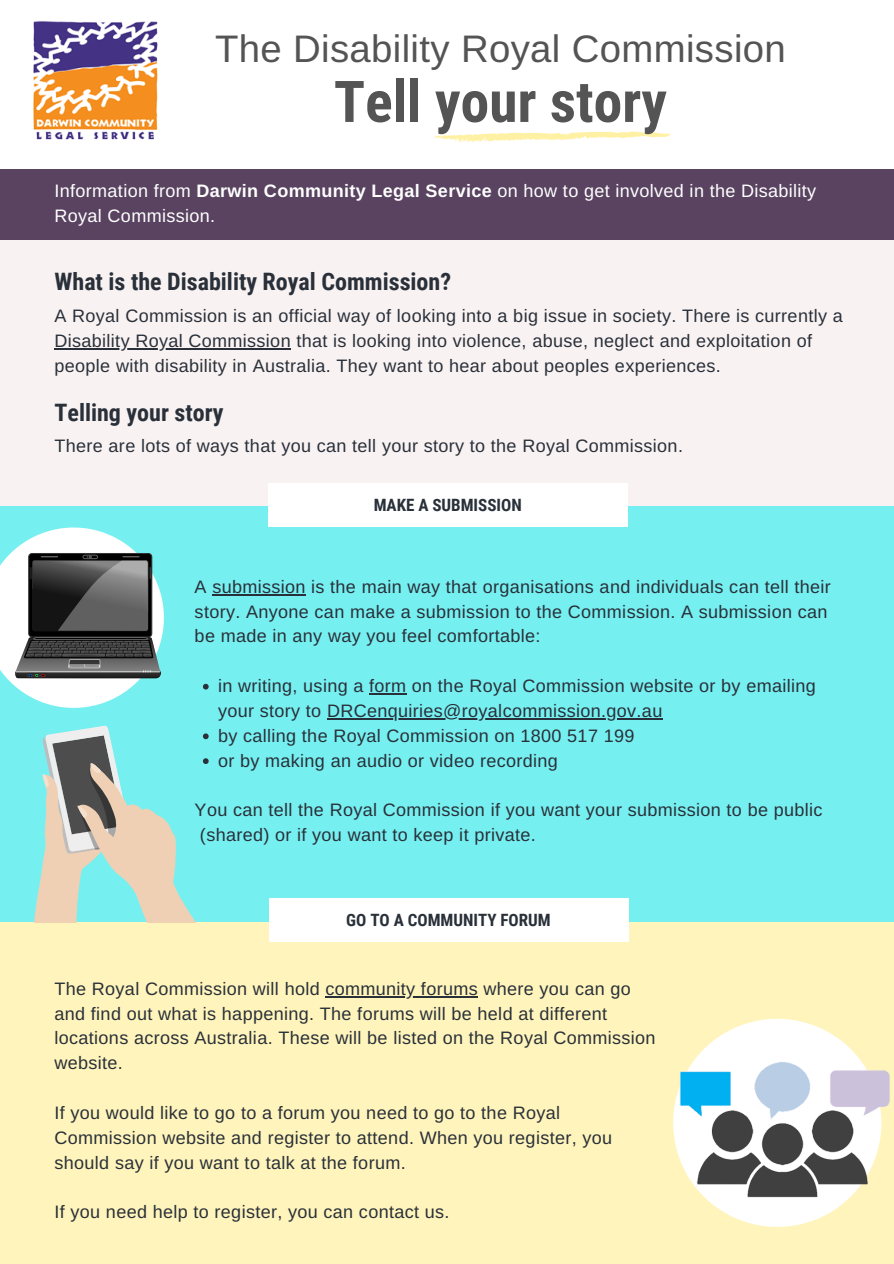
<style>
.page{position:relative;width:894px;height:1264px;background:#fff}
.page>*{position:absolute;margin:0;border:0;box-sizing:border-box;transform-origin:0 0}
.t1{font:700 57.45px "Roboto Condensed";color:#545454}
.t2{font:38.25px "Arimo";letter-spacing:.01em;color:#545454}
.t3{font:700 24px "Roboto Condensed";color:#293039}
.t4{font:18px/24.8px "Arimo";letter-spacing:.02em;color:#293039}
.t5{font:18px/24.8px "Arimo";letter-spacing:.02em;color:#fff}
.t6{font:700 16.95px "Roboto Condensed";color:#293039}
.s1{font-weight:700}
</style>
<div class="page">
<div style="left:0;top:922px;width:893px;height:341px;background:#fff4bb"></div>
<div style="left:0;top:505px;width:893px;height:417px;background:#76eff0"></div>
<div style="left:0;top:197px;width:893px;height:309px;background:#f9f2f2"></div>
<svg style="left:34px;top:725px;width:162px;height:198px"></svg>
<img style="left:33px;top:21px;width:125px;height:119px">
<div style="left:0;top:169px;width:893px;height:70px;background:#594360"></div>
<div style="left:269px;top:897px;width:359px;height:44px;background:#fff"></div>
<svg style="left:203px;top:683px;width:5px;height:6px"></svg>
<hr style="left:369px;top:693px;width:37px;height:1px;background:#293039">
<hr style="left:327px;top:718px;width:335px;height:1px;background:#293039">
<svg style="left:203px;top:733px;width:5px;height:6px"></svg>
<svg style="left:203px;top:758px;width:5px;height:6px"></svg>
<hr style="left:212px;top:594px;width:94px;height:1px;background:#293039">
<svg style="left:697px;top:1018px;width:161px;height:208px"></svg>
<img style="left:673px;top:1057px;width:217px;height:146px">
<hr style="left:54px;top:348px;width:237px;height:1px;background:#293039">
<hr style="left:325px;top:996px;width:153px;height:1px;background:#293039">
<svg style="left:0;top:527px;width:164px;height:181px"></svg>
<div style="left:268px;top:483px;width:359px;height:44px;background:#fff"></div>
<svg style="left:434px;top:131px;width:236px;height:11px"></svg>
<h2 class="t2" style="left:215px;top:27px;width:572px">The Disability Royal Commission</h2>
<h1 class="t1" style="left:334px;top:69px;width:334px">Tell your story</h1>
<p class="t5" style="left:54px;top:179px;width:763px">Information from <span class="s1">Darwin Community Legal Service</span> on how to get involved in the Disability<br>Royal Commission.</p>
<h3 class="t3" style="left:54px;top:268px;width:398px">What is the Disability Royal Commission?</h3>
<p class="t4" style="left:54px;top:303px;width:789px">A Royal Commission is an official way of looking into a big issue in society. There is currently a<br>Disability Royal Commission that is looking into violence, abuse, neglect and exploitation of people with disability in Australia. They want to hear about peoples experiences.</p>
<h3 class="t3" style="left:54px;top:398px;width:170px">Telling your story</h3>
<p class="t4" style="left:54px;top:434px;width:629px">There are lots of ways that you can tell your story to the Royal Commission.</p>
<p class="t6" style="left:373px;top:495px;width:149px">MAKE A SUBMISSION</p>
<p class="t4" style="left:194px;top:574px;width:637px">A submission is the main way that organisations and individuals can tell their story. Anyone can make a submission to the Commission. A submission can be made in any way you feel comfortable:</p>
<p class="t4" style="left:218px;top:673px;width:599px">in writing, using a form on the Royal Commission website or by emailing your story to DRCenquiries@royalcommission.gov.au<br>by calling the Royal Commission on 1800 517 199<br>or by making an audio or video recording</p>
<p class="t4" style="left:194px;top:797px;width:629px">You can tell the Royal Commission if you want your submission to be public (shared) or if you want to keep it private.</p>
<p class="t6" style="left:346px;top:910px;width:206px">GO TO A COMMUNITY FORUM</p>
<p class="t4" style="left:54px;top:976px;width:602px">The Royal Commission will hold community forums where you can go and find out what is happening. The forums will be held at different locations across Australia. These will be listed on the Royal Commission website.</p>
<p class="t4" style="left:54px;top:1100px;width:559px">If you would like to go to a forum you need to go to the Royal<br>Commission website and register to attend. When you register, you should say if you want to talk at the forum.</p>
<p class="t4" style="left:54px;top:1199px;width:396px">If you need help to register, you can contact us.</p>
</div>
